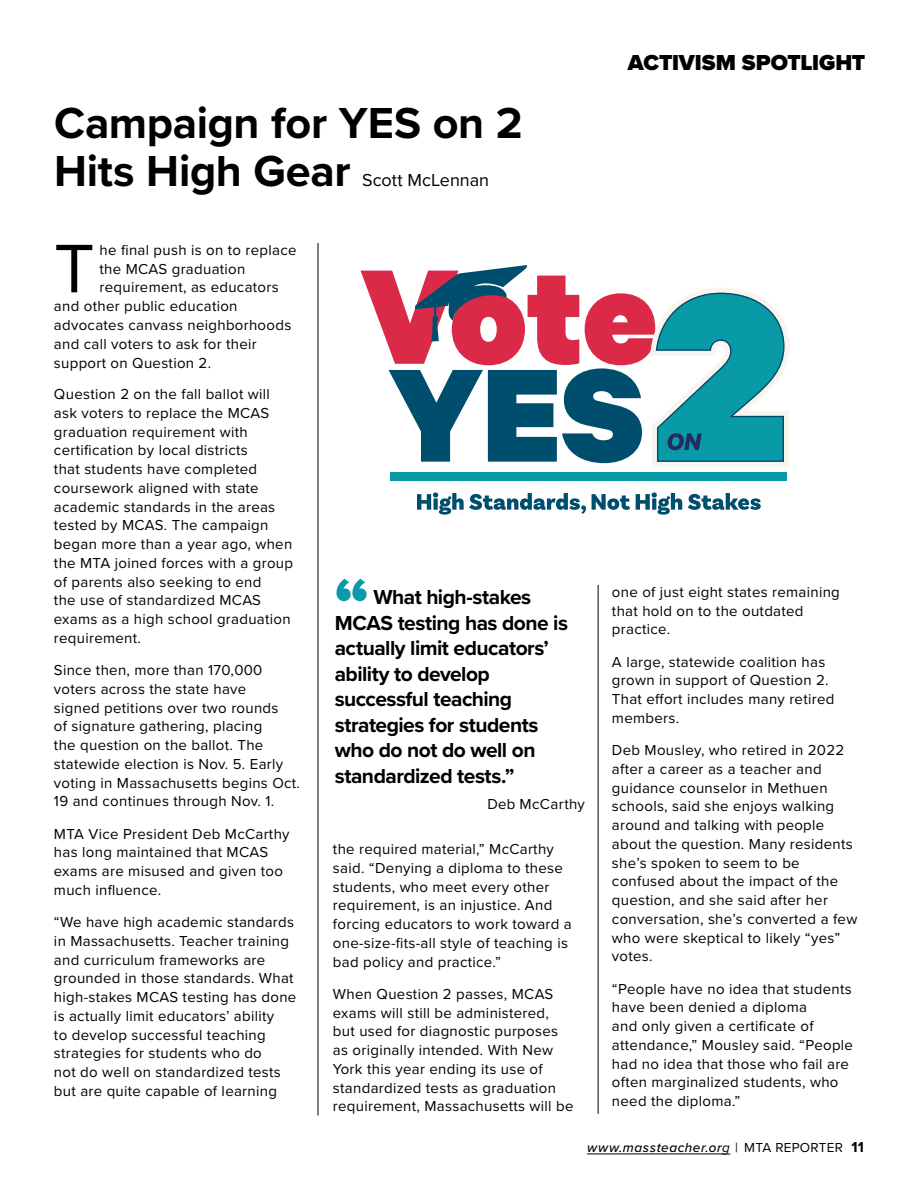
<style>
.page{position:relative;width:918px;height:1188px;background:#fff}
.page>*{position:absolute;margin:0;border:0;box-sizing:border-box;transform-origin:0 0}
.t1{font:71.25px "Proxima Nova";color:#000}
.t2{font:900 64.5px "Proxima Nova";color:#0a9baa}
.t3{font:700 45px/48px "Proxima Nova";letter-spacing:-.005em;color:#000}
.t4{font:900 22.5px "Proxima Nova";color:#000}
.t5{font:700 21px/25.5px "Proxima Nova";letter-spacing:-.025em;color:#000}
.t6{font:18px "Proxima Nova";color:#000}
.t7{font:15px/18.8px "Proxima Nova";letter-spacing:.02em;color:#000}
.t8{font:italic 500 13.5px "Proxima Nova";letter-spacing:.04em;color:#000}
.s1{font-weight:400}
.s2{font-weight:400;font-style:normal}
.s3{font-weight:700;font-style:normal;font-size:15px}
</style>
<div class="page">
<hr style="left:587px;top:1153px;width:135px;height:1px;background:#000">
<svg style="left:417px;top:492px;width:169px;height:23px"></svg>
<svg style="left:592px;top:494px;width:38px;height:16px"></svg>
<svg style="left:636px;top:492px;width:46px;height:23px"></svg>
<svg style="left:688px;top:493px;width:73px;height:17px"></svg>
<div style="left:390px;top:472px;width:397px;height:9px;background:#099aa8"></div>
<svg style="left:361px;top:265px;width:428px;height:202px"></svg>
<hr style="left:318px;top:243px;width:1px;height:873px;background:#000">
<hr style="left:598px;top:585px;width:1px;height:529px;background:#000">
<h3 class="t3" style="left:54px;top:98px;width:470px">Campaign for YES on 2<br>Hits High Gear</h3>
<p class="t6" style="left:362px;top:166px;width:128px">Scott McLennan</p>
<h1 class="t1" style="left:54px;top:215px;width:42px">T</h1>
<p class="t7" style="left:100px;top:240px;width:198px">he final push is on to replace</p>
<p class="t7" style="left:100px;top:259px;width:147px">the MCAS graduation</p>
<p class="t7" style="left:100px;top:277px;width:181px">requirement, as educators</p>
<p class="t7" style="left:54px;top:296px;width:185px">and other public education</p>
<p class="t7" style="left:54px;top:315px;width:239px">advocates canvass neighborhoods</p>
<p class="t7" style="left:54px;top:334px;width:204px">and call voters to ask for their</p>
<p class="t7" style="left:54px;top:353px;width:159px">support on Question 2.</p>
<p class="t7" style="left:54px;top:384px;width:241px">Question 2 on the fall ballot will ask voters to replace the MCAS graduation requirement with certification by local districts<br>that students have completed coursework aligned with state academic standards in the areas tested by MCAS. The campaign began more than a year ago, when the MTA joined forces with a group of parents also seeking to end<br>the use of standardized MCAS exams as a high school graduation requirement.</p>
<p class="t7" style="left:54px;top:660px;width:248px">Since then, more than 170,000 voters across the state have<br>signed petitions over two rounds<br>of signature gathering, placing<br>the question on the ballot. The statewide election is Nov. 5. Early voting in Massachusetts begins Oct.<br>19 and continues through Nov. 1.</p>
<p class="t7" style="left:54px;top:824px;width:237px">MTA Vice President Deb McCarthy has long maintained that MCAS exams are misused and given too much influence.</p>
<p class="t7" style="left:54px;top:912px;width:244px">“We have high academic standards in Massachusetts. Teacher training and curriculum frameworks are grounded in those standards. What high-stakes MCAS testing has done is actually limit educators’ ability<br>to develop successful teaching strategies for students who do<br>not do well on standardized tests but are quite capable of learning</p>
<h2 class="t2" style="left:335px;top:553px;width:36px">“</h2>
<h3 class="t5" style="left:335px;top:584px;width:235px;text-indent:39px">What high-stakes<br>MCAS testing has done is actually limit educators’ ability to develop successful teaching strategies for students who do not do well on standardized tests.”</h3>
<p class="t7" style="left:487px;top:794px;width:99px">Deb McCarthy</p>
<p class="t7" style="left:333px;top:839px;width:240px">the required material,” McCarthy said. “Denying a diploma to these students, who meet every other requirement, is an injustice. And forcing educators to work toward a one-size-fits-all style of teaching is bad policy and practice.”</p>
<p class="t7" style="left:333px;top:984px;width:242px">When Question 2 passes, MCAS exams will still be administered, but used for diagnostic purposes as originally intended. With New<br>York this year ending its use of standardized tests as graduation requirement, Massachusetts will be</p>
<h3 class="t4" style="left:628px;top:46px;width:239px">ACTIVISM SPOTLIGHT</h3>
<p class="t7" style="left:612px;top:582px;width:229px">one of just eight states remaining that hold on to the outdated practice.</p>
<p class="t7" style="left:612px;top:652px;width:224px">A large, statewide coalition has grown in support of Question 2.<br>That effort includes many retired members.</p>
<p class="t7" style="left:612px;top:740px;width:247px">Deb Mousley, who retired in 2022 after a career as a teacher and guidance counselor in Methuen schools, said she enjoys walking around and talking with people about the question. Many residents she’s spoken to seem to be confused about the impact of the question, and she said after her conversation, she’s converted a few who were skeptical to likely “yes” votes.</p>
<p class="t7" style="left:612px;top:979px;width:243px">“People have no idea that students have been denied a diploma<br>and only given a certificate of attendance,” Mousley said. “People had no idea that those who fail are often marginalized students, who need the diploma.”</p>
<p class="t8" style="left:587px;top:1137px;width:278px">www.massteacher.or<span class="s1">g</span> <span class="s2">| MTA REPORTER</span> <span class="s3">11</span></p>
</div>
